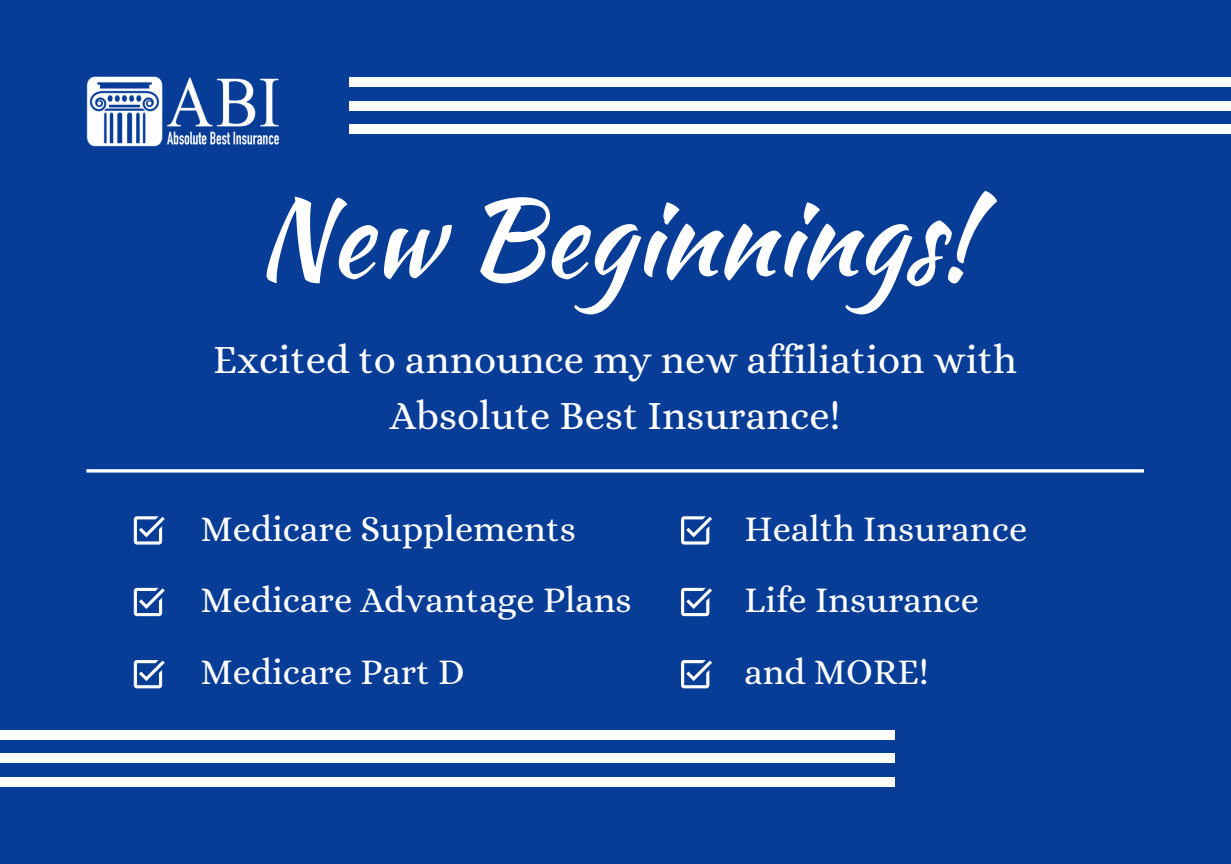
<style>
.page{position:relative;width:1231px;height:864px;background:#fff}
.page>*{position:absolute;margin:0;border:0;box-sizing:border-box;transform-origin:0 0}
.t1{font:106.65px "Kaushan Script";color:#fff}
.t2{font:40.5px/55.8px "Alice";color:#fff;text-align:center}
.t3{font:36.45px "Alice";color:#fff}
</style>
<div class="page">
<div style="left:0;top:0;width:1230px;height:864px;background:#083d97"></div>
<div style="left:0;top:730px;width:894px;height:9px;background:#fff"></div>
<div style="left:0;top:754px;width:894px;height:9px;background:#fff"></div>
<div style="left:0;top:778px;width:894px;height:9px;background:#fff"></div>
<div style="left:349px;top:77px;width:881px;height:9px;background:#fff"></div>
<div style="left:349px;top:101px;width:881px;height:9px;background:#fff"></div>
<div style="left:349px;top:125px;width:881px;height:9px;background:#fff"></div>
<img style="left:86px;top:77px;width:193px;height:69px">
<svg style="left:86px;top:469px;width:1057px;height:4px;background:#d8e0ee"></svg>
<svg style="left:134px;top:516px;width:31px;height:29px"></svg>
<svg style="left:134px;top:588px;width:31px;height:28px"></svg>
<svg style="left:134px;top:660px;width:31px;height:28px"></svg>
<svg style="left:681px;top:516px;width:31px;height:29px"></svg>
<svg style="left:681px;top:588px;width:31px;height:28px"></svg>
<svg style="left:681px;top:660px;width:31px;height:28px"></svg>
<p class="t1" style="left:256px;top:160px;width:718px">New Beginnings!</p>
<h1 class="t2" style="left:213px;top:332px;width:805px">Excited to announce my new affiliation with<br>Absolute Best Insurance!</h1>
<h2 class="t3" style="left:200px;top:507px;width:377px">Medicare Supplements</h2>
<p class="t3" style="left:200px;top:579px;width:433px">Medicare Advantage Plans</p>
<p class="t3" style="left:200px;top:651px;width:266px">Medicare Part D</p>
<p class="t3" style="left:744px;top:507px;width:284px">Health Insurance</p>
<p class="t3" style="left:744px;top:579px;width:236px">Life Insurance</p>
<p class="t3" style="left:744px;top:651px;width:186px">and MORE!</p>
</div>
